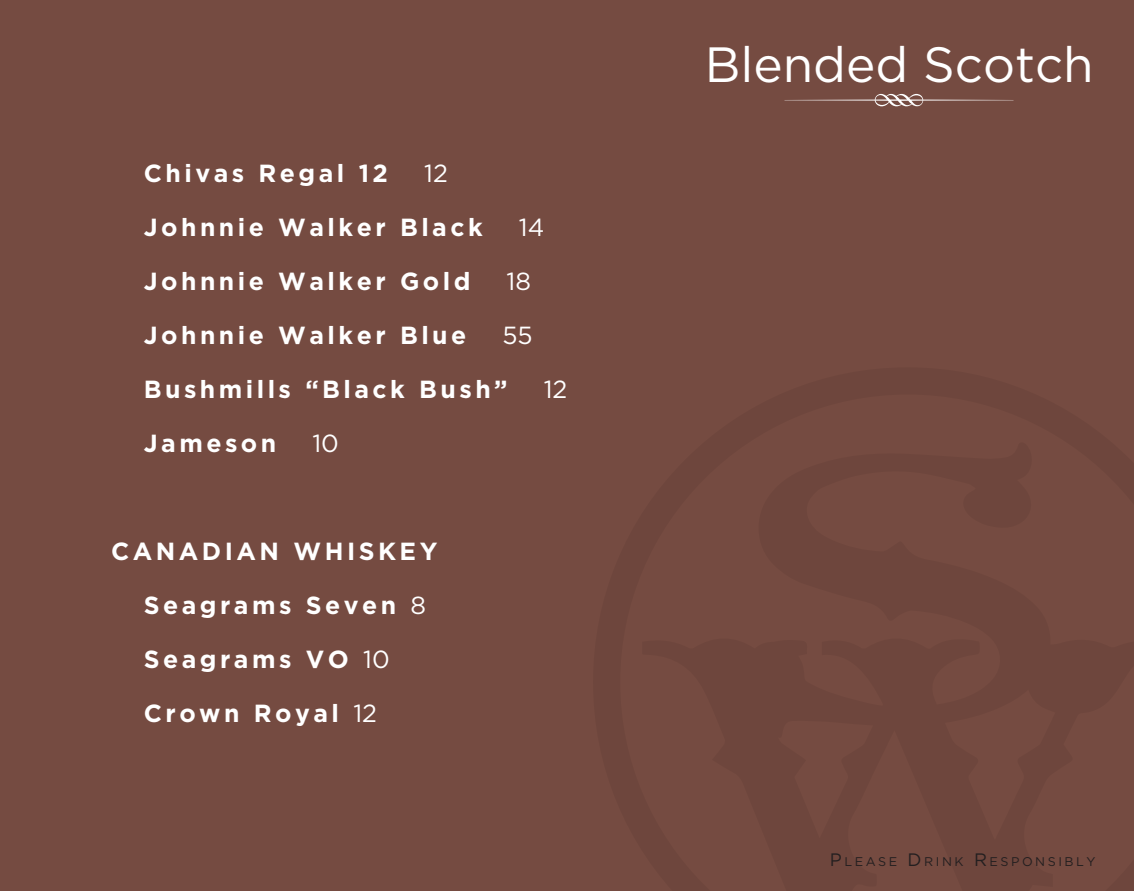
<style>
.page{position:relative;width:1134px;height:891px;background:#754b41}
.page>*{position:absolute;margin:0;border:0;box-sizing:border-box;transform-origin:0 0}
.Paragraph_Style_1{font:49.5px "Gotham HTF";color:#fff}
.Paragraph_Style_1-2{font:700 24.75px "Gotham HTF";letter-spacing:.14em;color:#fff}
.Paragraph_Style_1-3{font:24.75px "Gotham HTF";color:#fff}
.Paragraph_Style_1-4{font:12.6px "Gotham HTF";letter-spacing:.2em;color:#231f20}
.s1{font-weight:400}
.s2{font-size:18px}
</style>
<div class="page">
<svg style="left:785px;top:94px;width:229px;height:12px"></svg>
<p class="Paragraph_Style_1-2" style="left:144px;top:159px;width:246px">Chivas Regal 12</p>
<p class="Paragraph_Style_1-3" style="left:424px;top:160px;width:25px">12</p>
<p class="Paragraph_Style_1-2" style="left:144px;top:213px;width:340px">Johnnie Walker Black</p>
<p class="Paragraph_Style_1-3" style="left:519px;top:214px;width:27px">14</p>
<p class="Paragraph_Style_1-2" style="left:144px;top:267px;width:328px">Johnnie Walker Gold</p>
<p class="Paragraph_Style_1-3" style="left:507px;top:268px;width:26px">18</p>
<p class="Paragraph_Style_1-2" style="left:144px;top:321px;width:324px">Johnnie Walker Blue</p>
<p class="Paragraph_Style_1-3" style="left:503px;top:322px;width:32px">55</p>
<p class="Paragraph_Style_1-2" style="left:144px;top:375px;width:365px">Bushmills “Black Bush”</p>
<p class="Paragraph_Style_1-3" style="left:544px;top:376px;width:25px">12</p>
<p class="Paragraph_Style_1-2" style="left:144px;top:429px;width:134px">Jameson</p>
<p class="Paragraph_Style_1-3" style="left:312px;top:430px;width:28px">10</p>
<p class="Paragraph_Style_1-2" style="left:111px;top:537px;width:328px">CANADIAN WHISKEY</p>
<p class="Paragraph_Style_1-2" style="left:144px;top:591px;width:284px">Seagrams Seven <span class="s1">8</span></p>
<p class="Paragraph_Style_1-2" style="left:144px;top:645px;width:247px">Seagrams VO <span class="s1">10</span></p>
<p class="Paragraph_Style_1-2" style="left:144px;top:699px;width:235px">Crown Royal <span class="s1">12</span></p>
<p class="Paragraph_Style_1" style="left:705px;top:37px;width:391px">Blended Scotch</p>
<p class="Paragraph_Style_1-4" style="left:830px;top:854px;width:267px"><span class="s2">P</span>LEASE <span class="s2">D</span>RINK <span class="s2">R</span>ESP ONSIBLY</p>
</div>
